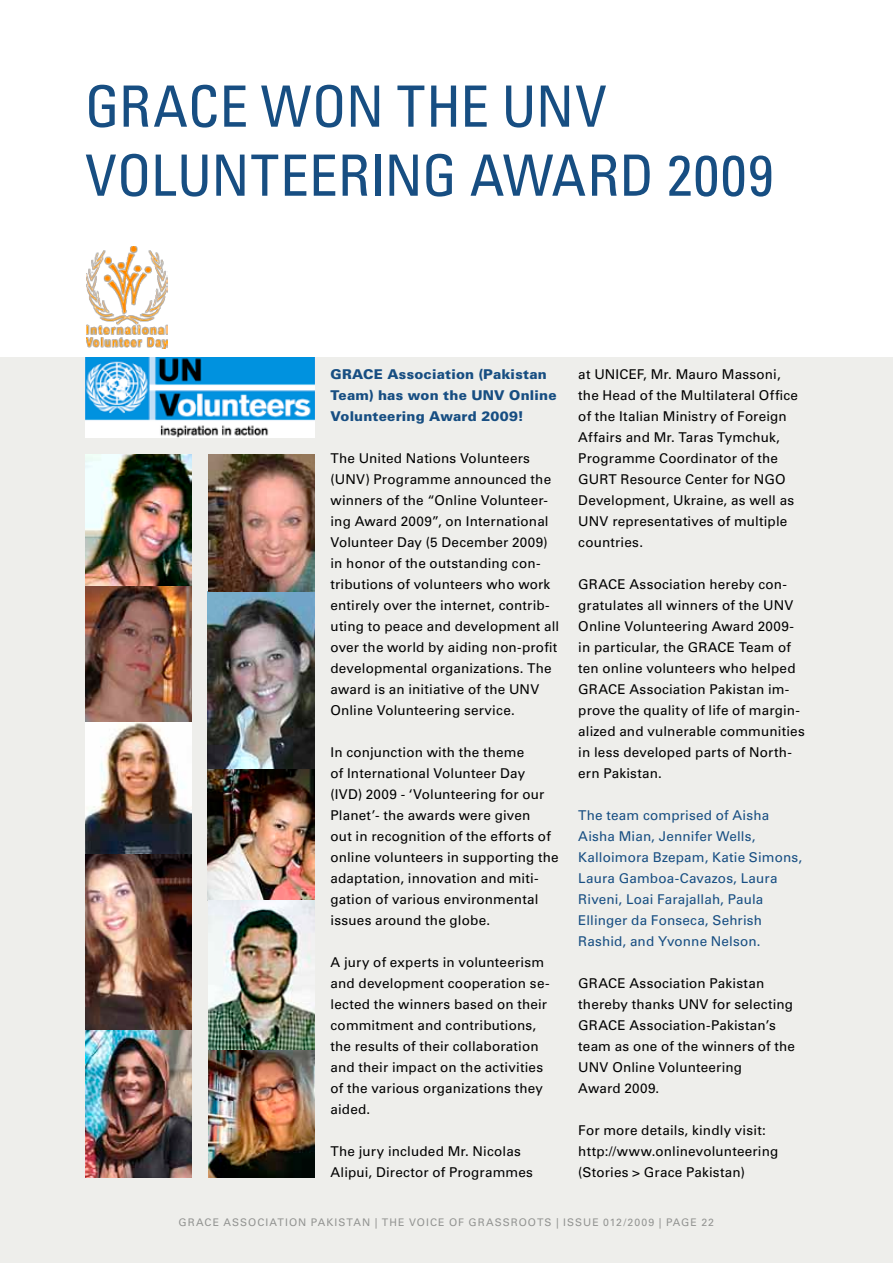
<style>
.page{position:relative;width:893px;height:1263px;background:#fff}
.page>*{position:absolute;margin:0;border:0;box-sizing:border-box;transform-origin:0 0}
.t1{font:condensed 57px/69px "Univers LT Std";letter-spacing:.005em;color:#174e82}
.t2{font:13.5px/21px "Univers LT Std";letter-spacing:.01em;color:#000}
.t3{font:13.5px/21px "Univers LT Std";letter-spacing:.01em;color:#174e82}
.t4{font:900 13.5px/21px "Univers LT Std";letter-spacing:.015em;color:#174e82}
.t5{font:10.5px "Univers LT Std";letter-spacing:.1em;color:#939492}
</style>
<div class="page">
<div style="left:0;top:358px;width:893px;height:905px;background:#eeeeeb"></div>
<img style="left:85px;top:358px;width:230px;height:80px">
<img style="left:86px;top:247px;width:81px;height:102px">
<img style="left:85px;top:454px;width:106px;height:724px">
<img style="left:208px;top:454px;width:107px;height:724px">
<h1 class="t1" style="left:85px;top:71px;width:690px">GRACE WON THE UNV<br>VOLUNTEERING AWARD 2009</h1>
<p class="t4" style="left:330px;top:364px;width:228px">GRACE Association (Pakistan<br>Team) has won the UNV Online<br>Volunteering Award 2009!</p>
<p class="t2" style="left:330px;top:448px;width:230px">The United Nations Volunteers (UNV) Programme announced the winners of the “Online Volunteer&shy;ing Award 2009”, on International Volunteer Day (5 December 2009) in honor of the outstanding con&shy;tributions of volunteers who work entirely over the internet, contrib&shy;uting to peace and development all over the world by aiding non-profit developmental organizations. The award is an initiative of the UNV Online Volunteering service.</p>
<p class="t2" style="left:330px;top:742px;width:230px">In conjunction with the theme<br>of International Volunteer Day (IVD) 2009 - ‘Volunteering for our<br>Planet’- the awards were given<br>out in recognition of the efforts of online volunteers in supporting the adaptation, innovation and miti&shy;gation of various environmental issues around the globe.</p>
<p class="t2" style="left:330px;top:952px;width:220px">A jury of experts in volunteerism and development cooperation se&shy;lected the winners based on their commitment and contributions, the results of their collaboration and their impact on the activities of the various organizations they aided.</p>
<p class="t2" style="left:330px;top:1141px;width:204px">The jury included Mr. Nicolas<br>Alipui, Director of Programmes</p>
<p class="t2" style="left:578px;top:364px;width:221px">at UNICEF, Mr. Mauro Massoni, the Head of the Multilateral Office of the Italian Ministry of Foreign<br>Affairs and Mr. Taras Tymchuk,<br>Programme Coordinator of the<br>GURT Resource Center for NGO<br>Development, Ukraine, as well as<br>UNV representatives of multiple countries.</p>
<p class="t2" style="left:578px;top:574px;width:228px">GRACE Association hereby con&shy;gratulates all winners of the UNV<br>Online Volunteering Award 2009- in particular, the GRACE Team of ten online volunteers who helped<br>GRACE Association Pakistan im&shy;prove the quality of life of margin&shy;alized and vulnerable communities in less developed parts of North&shy;ern Pakistan.</p>
<p class="t3" style="left:578px;top:805px;width:225px">The team comprised of Aisha<br>Aisha Mian, Jennifer Wells,<br>Kalloimora Bzepam, Katie Simons,<br>Laura Gamboa-Cavazos, Laura<br>Riveni, Loai Farajallah, Paula<br>Ellinger da Fonseca, Sehrish<br>Rashid, and Yvonne Nelson.</p>
<p class="t2" style="left:578px;top:973px;width:218px">GRACE Association Pakistan thereby thanks UNV for selecting<br>GRACE Association-Pakistan’s team as one of the winners of the<br>UNV Online Volunteering<br>Award 2009.</p>
<p class="t2" style="left:578px;top:1120px;width:202px">For more details, kindly visit: http://www.onlinevolunteering (Stories &gt; Grace Pakistan)</p>
<p class="t5" style="left:179px;top:1216px;width:537px">GRACE ASSOCIATION PAKISTAN | THE VOICE OF GRASSROOTS | ISSUE 012/2009 | PAGE 22</p>
</div>
